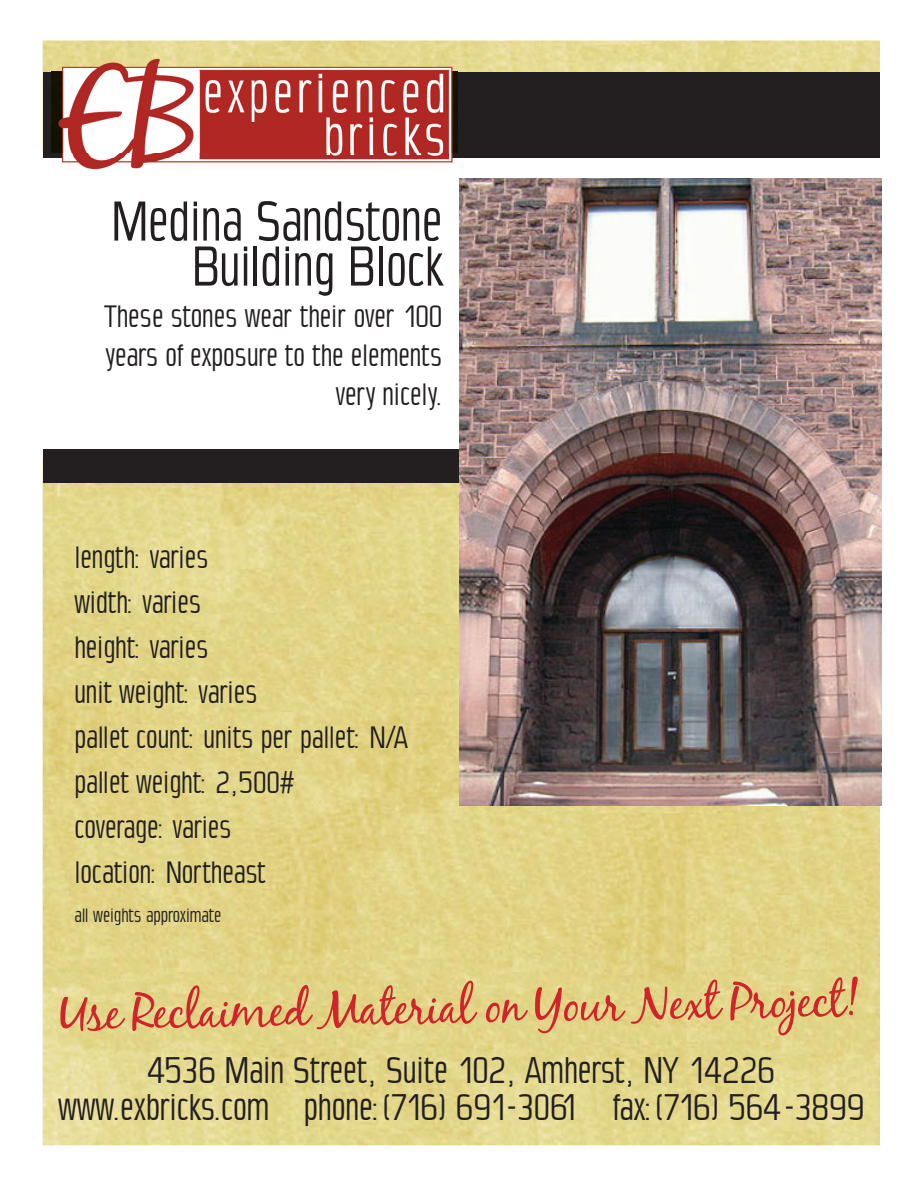
<style>
.page{position:relative;width:918px;height:1188px;background:#fff}
.page>*{position:absolute;margin:0;border:0;box-sizing:border-box;transform-origin:0 0}
.t1{font:54px/45px "Condensans Paneurope";color:#231f20;text-align:right}
.t2{font:49.5px "Black Jack";color:#d1232a}
.t3{font:36px/37.5px "Condensans Paneurope";color:#231f20;text-align:center}
.t4{font:30px/45px "Condensans Paneurope";color:#231f20}
.t5{font:18.75px "Condensans Paneurope";color:#231f20}
</style>
<div class="page">
<img style="left:43px;top:40px;width:837px;height:1105px">
<div style="left:32px;top:153px;width:849px;height:303px;background:#fff"></div>
<div style="left:43px;top:72px;width:836px;height:86px;background:#231f20"></div>
<div style="left:43px;top:449px;width:836px;height:34px;background:#231f20"></div>
<img style="left:51px;top:53px;width:407px;height:117px">
<img style="left:459px;top:179px;width:422px;height:627px">
<h1 class="t1" style="left:111px;top:199px;width:333px">Medina Sandstone<br>Building Block</h1>
<p class="t4" style="left:104px;top:297px;width:340px;line-height:39px;text-align:right">These stones wear their over 100 years of exposure to the elements very nicely.</p>
<p class="t4" style="left:74px;top:534px;width:335px">length: varies<br>width: varies<br>height: varies<br>unit weight: varies<br>pallet count: units per pallet: N/A pallet weight: 2,500#<br>coverage: varies<br>location: Northeast</p>
<p class="t5" style="left:74px;top:904px;width:148px">all weights approximate</p>
<h2 class="t2" style="left:59px;top:983px;width:802px;rotate:-1deg">Use Reclaimed Material on Your Next Project!</h2>
<p class="t3" style="left:58px;top:1051px;width:808px">4536 Main Street, Suite 102, Amherst, NY 14226 www.exbricks.com phone:(716) 691-3061 fax:(716) 564-3899</p>
</div>
